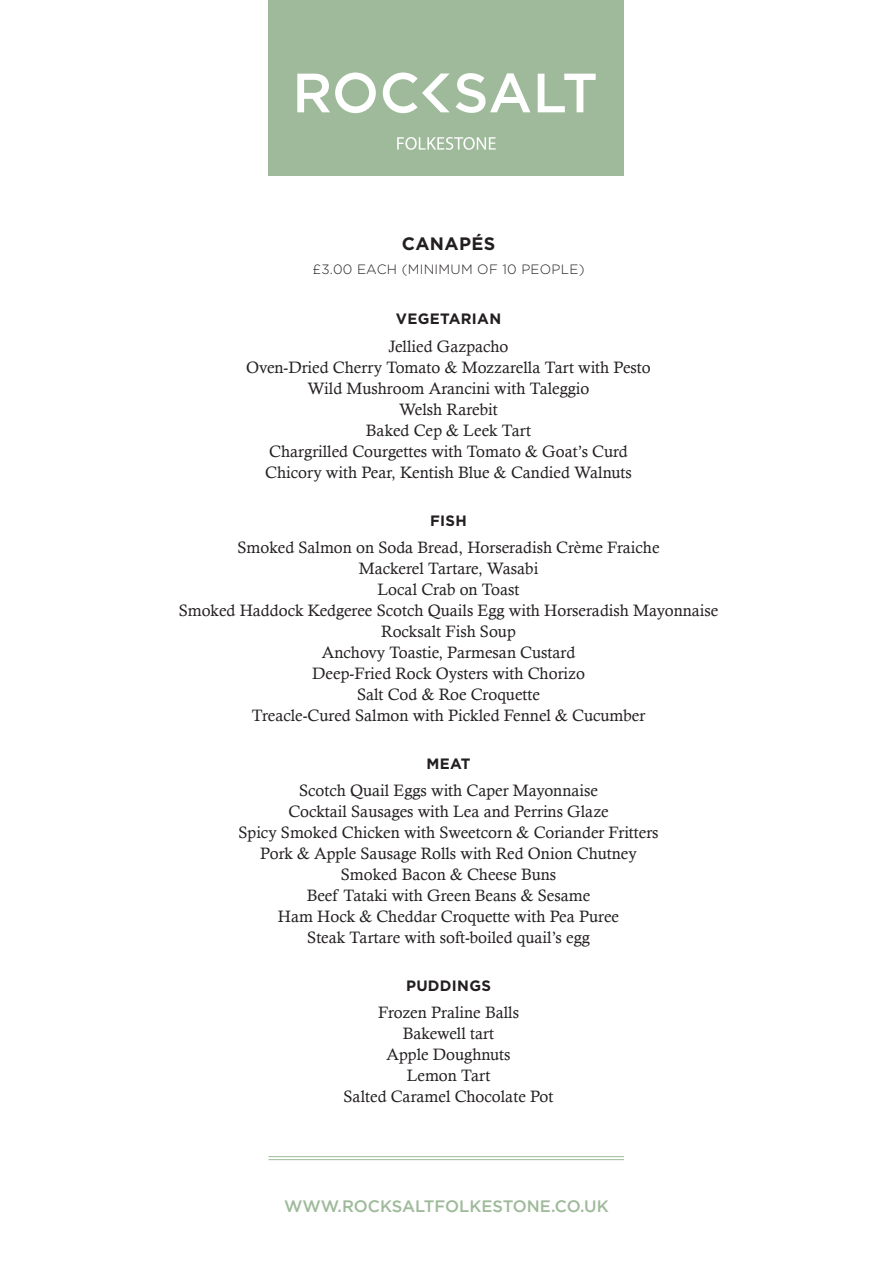
<style>
.page{position:relative;width:893px;height:1263px;background:#fff}
.page>*{position:absolute;margin:0;border:0;box-sizing:border-box;transform-origin:0 0}
.t1{font:700 18px "Gotham";letter-spacing:.02em;color:#231f20}
.t2{font:16.5px/21px "Calisto";color:#231f20;text-align:center}
.t3{font:500 16.5px "Gotham";color:#9eba9a}
.t4{font:700 15px "Gotham";letter-spacing:.02em;color:#231f20}
.t5{font:300 13.5px "Gotham";letter-spacing:.02em;color:#231f20}
</style>
<div class="page">
<div style="left:268px;top:0;width:356px;height:176px;background:#9eba9a"></div>
<svg style="left:397px;top:137px;width:99px;height:13px"></svg>
<svg style="left:297px;top:72px;width:299px;height:41px"></svg>
<hr style="left:268px;top:1159px;width:356px;height:1px;background:#9eba9a">
<hr style="left:268px;top:1156px;width:356px;height:1px;background:#9eba9a">
<p class="t1" style="left:402px;top:232px;width:95px">CANAPÉS</p>
<p class="t5" style="left:312px;top:261px;width:274px">£3.00 EACH (MINIMUM OF 10 PEOPLE)</p>
<p class="t4" style="left:396px;top:309px;width:107px">VEGETARIAN</p>
<p class="t2" style="left:246px;top:335px;width:406px">Jellied Gazpacho<br>Oven-Dried Cherry Tomato &amp; Mozzarella Tart with Pesto Wild Mushroom Arancini with Taleggio<br>Welsh Rarebit<br>Baked Cep &amp; Leek Tart<br>Chargrilled Courgettes with Tomato &amp; Goat’s Curd Chicory with Pear, Kentish Blue &amp; Candied Walnuts</p>
<p class="t4" style="left:430px;top:510px;width:38px">FISH</p>
<p class="t2" style="left:179px;top:536px;width:541px">Smoked Salmon on Soda Bread, Horseradish Crème Fraiche<br>Mackerel Tartare, Wasabi<br>Local Crab on Toast<br>Smoked Haddock Kedgeree Scotch Quails Egg with Horseradish Mayonnaise Rocksalt Fish Soup<br>Anchovy Toastie, Parmesan Custard<br>Deep-Fried Rock Oysters with Chorizo<br>Salt Cod &amp; Roe Croquette<br>Treacle-Cured Salmon with Pickled Fennel &amp; Cucumber</p>
<p class="t4" style="left:426px;top:753px;width:46px">MEAT</p>
<p class="t2" style="left:239px;top:779px;width:422px">Scotch Quail Eggs with Caper Mayonnaise<br>Cocktail Sausages with Lea and Perrins Glaze<br>Spicy Smoked Chicken with Sweetcorn &amp; Coriander Fritters Pork &amp; Apple Sausage Rolls with Red Onion Chutney Smoked Bacon &amp; Cheese Buns<br>Beef Tataki with Green Beans &amp; Sesame<br>Ham Hock &amp; Cheddar Croquette with Pea Puree<br>Steak Tartare with soft-boiled quail’s egg</p>
<p class="t4" style="left:406px;top:975px;width:86px">PUDDINGS</p>
<p class="t2" style="left:344px;top:1001px;width:211px">Frozen Praline Balls<br>Bakewell tart<br>Apple Doughnuts<br>Lemon Tart<br>Salted Caramel Chocolate Pot</p>
<p class="t3" style="left:284px;top:1197px;width:326px">WWW.ROCKSALTFOLKESTONE.CO.UK</p>
</div>
